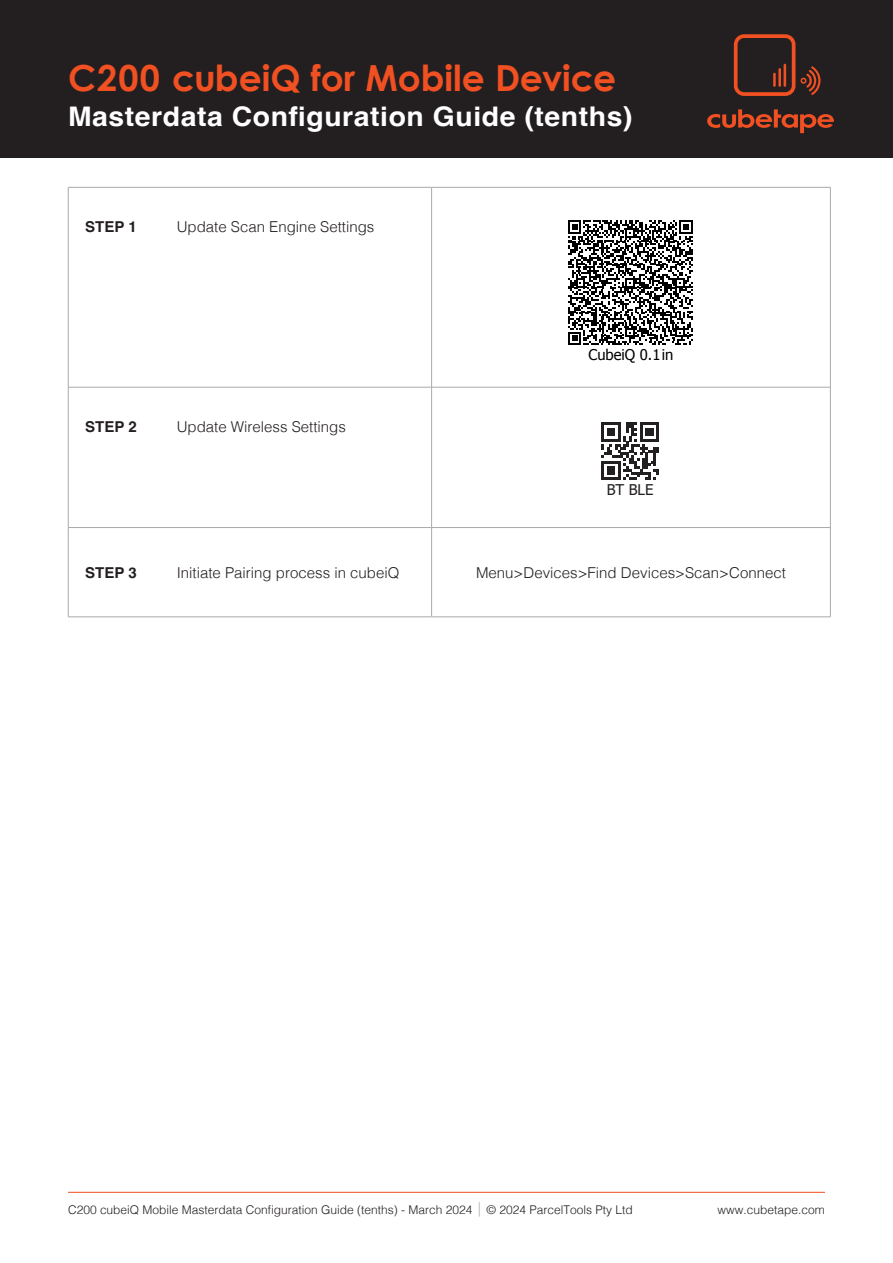
<style>
.page{position:relative;width:893px;height:1263px;background:#fff}
.page>*{position:absolute;margin:0;border:0;box-sizing:border-box;transform-origin:0 0}
.Head_-_2{font:700 36px "Century Gothic";color:#f05022}
.Head_-_2-2{font:700 27px "Helvetica";letter-spacing:.02em;color:#fff;scale:1.05 1}
.Head_Table_Copy{font:300 15px "Helvetica";color:#231f20}
.Head_Table_Copy-2{font:700 15px "Helvetica";color:#231f20}
.t1{font:15px "Tahoma";color:#231f20}
.t2{font:14.7px "Tahoma";color:#000}
.t3{font:300 12px "Helvetica";color:#231f20}
.s1{font-size:14.4px;color:#a8a9ad}
</style>
<div class="page">
<hr style="left:68px;top:1192px;width:757px;height:1px;background:#f05022">
<div style="left:0;top:0;width:893px;height:157px;background:#231f20"></div>
<div style="left:734px;top:34px;width:61px;height:62px;border:4px solid #f05022;border-radius:8px"></div>
<svg style="left:800px;top:66px;width:20px;height:29px"></svg>
<hr style="left:784px;top:64px;width:2px;height:23px;background:#f05022">
<hr style="left:778px;top:68px;width:3px;height:19px;background:#f05022">
<hr style="left:773px;top:73px;width:3px;height:14px;background:#f05022">
<svg style="left:707px;top:109px;width:127px;height:24px"></svg>
<hr style="left:68px;top:187px;width:364px;height:1px;background:#a8a9ad">
<hr style="left:68px;top:188px;width:1px;height:199px;background:#a8a9ad">
<hr style="left:432px;top:187px;width:399px;height:1px;background:#a8a9ad">
<hr style="left:431px;top:188px;width:1px;height:199px;background:#a8a9ad">
<hr style="left:830px;top:188px;width:1px;height:199px;background:#a8a9ad">
<hr style="left:68px;top:387px;width:364px;height:1px;background:#a8a9ad">
<hr style="left:68px;top:387px;width:1px;height:140px;background:#a8a9ad">
<hr style="left:432px;top:387px;width:399px;height:1px;background:#a8a9ad">
<hr style="left:431px;top:387px;width:1px;height:140px;background:#a8a9ad">
<hr style="left:830px;top:387px;width:1px;height:140px;background:#a8a9ad">
<hr style="left:68px;top:527px;width:364px;height:1px;background:#a8a9ad">
<hr style="left:68px;top:528px;width:1px;height:89px;background:#a8a9ad">
<hr style="left:432px;top:527px;width:399px;height:1px;background:#a8a9ad">
<hr style="left:431px;top:528px;width:1px;height:89px;background:#a8a9ad">
<hr style="left:830px;top:528px;width:1px;height:89px;background:#a8a9ad">
<hr style="left:68px;top:617px;width:364px;height:1px;background:#a8a9ad">
<hr style="left:432px;top:617px;width:399px;height:1px;background:#a8a9ad">
<svg style="left:568px;top:220px;width:125px;height:125px"></svg>
<svg style="left:601px;top:422px;width:58px;height:58px"></svg>
<p class="Head_-_2" style="left:68px;top:55px;width:550px">C200 cubeiQ for Mobile Device</p>
<p class="Head_-_2-2" style="left:68px;top:100px;width:539px">Masterdata Configuration Guide (tenths)</p>
<p class="Head_Table_Copy-2" style="left:85px;top:218px;width:53px">STEP 1</p>
<p class="Head_Table_Copy" style="left:177px;top:214px;width:199px">Update Scan Engine Settings</p>
<p class="Head_Table_Copy-2" style="left:85px;top:418px;width:53px">STEP 2</p>
<p class="Head_Table_Copy" style="left:177px;top:414px;width:171px">Update Wireless Settings</p>
<p class="t2" style="left:588px;top:345px;width:86px">CubeiQ 0.1in</p>
<p class="t1" style="left:607px;top:481px;width:48px">BT BLE</p>
<p class="Head_Table_Copy-2" style="left:85px;top:563px;width:53px">STEP 3</p>
<p class="Head_Table_Copy" style="left:177px;top:559px;width:224px">Initiate Pairing process in cubeiQ</p>
<p class="Head_Table_Copy" style="left:476px;top:559px;width:311px">Menu&gt;Devices&gt;Find Devices&gt;Scan&gt;Connect</p>
<p class="t3" style="left:68px;top:1200px;width:566px">C200 cubeiQ Mobile Masterdata Configuration Guide (tenths) - March 2024 <span class="s1">|</span> © 2024 ParcelTools Pty Ltd</p>
<p class="t3" style="left:718px;top:1200px;width:109px">www.cubetape.com</p>
</div>
